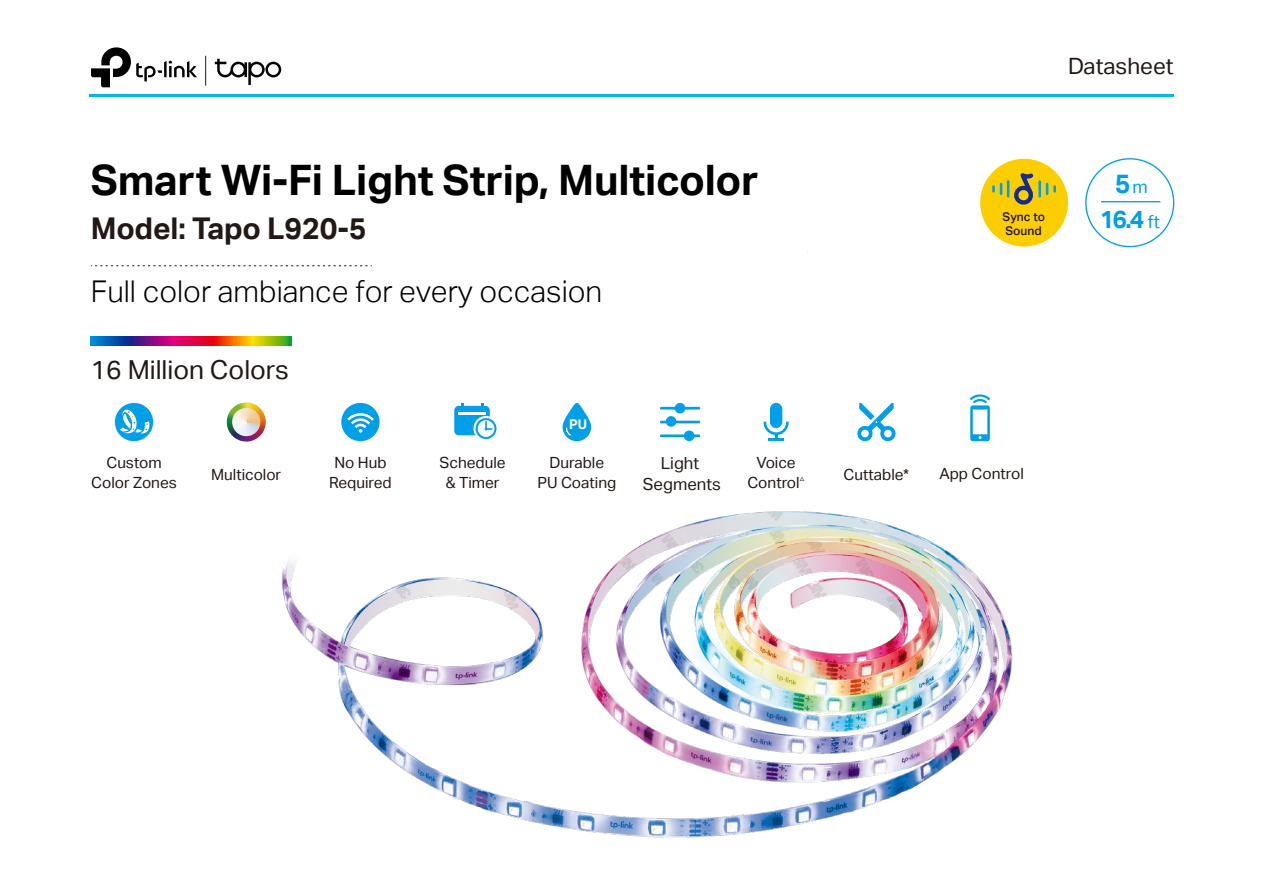
<style>
.page{position:relative;width:1263px;height:893px;background:#fff}
.page>*{position:absolute;margin:0;border:0;box-sizing:border-box;transform-origin:0 0}
.t1{font:42px "TP Link Aktiv Bold";letter-spacing:-.005em;color:#000}
.t2{font:30px "TP Link Aktiv Light";color:#000}
.t3{font:30px "TP Link Aktiv Bold";letter-spacing:-.005em;color:#221815}
.t4{font:26.55px "TP Link Aktiv Bold";color:#009fe8}
.t5{font:26.25px "TP Link Aktiv Regular";color:#221815}
.t6{font:24.75px "TP Link Aktiv Bold";color:#009fe8}
.t7{font:22.5px "TP Link Aktiv Regular";color:#221815}
.t8{font:16.65px/21.3px "TP Link Aktiv Regular";color:#221815;text-align:center}
.t9{font:15.45px/19.8px "TP Link Aktiv Regular";color:#221815;text-align:center}
.t10{font:13.35px "TP Link Aktiv Bold";color:#fff}
.t11{font:12px/13.8px "TP Link Aktiv Medium";color:#221815}
.t12{font:9px "TP Link Aktiv Regular";color:#221815}
.s1{font-family:"TP Link Aktiv Regular";font-size:17.7px}
</style>
<div class="page">
<img style="left:226px;top:336px;width:787px;height:502px">
<hr style="left:89px;top:94px;width:1085px;height:2px;background:#00b8ed">
<svg style="left:91px;top:265px;width:281px;height:1px"></svg>
<hr style="left:205px;top:56px;width:1px;height:30px;background:#221815">
<svg style="left:215px;top:59px;width:66px;height:26px"></svg>
<svg style="left:91px;top:47px;width:106px;height:40px"></svg>
<hr style="left:1101px;top:201px;width:59px;height:1px;background:#009fe8">
<div style="left:454px;top:406px;width:36px;height:29px;background:#009fe8;border-radius:5px"></div>
<hr style="left:458px;top:413px;width:28px;height:2px;background:#fff">
<svg style="left:473px;top:416px;width:26px;height:25px"></svg>
<div style="left:770px;top:403px;width:12px;height:25px;background:#009fe8;border-radius:6px"></div>
<svg style="left:764px;top:421px;width:25px;height:20px"></svg>
<svg style="left:969px;top:394px;width:21px;height:47px"></svg>
<svg style="left:227px;top:403px;width:39px;height:39px"></svg>
<svg style="left:856px;top:403px;width:40px;height:39px"></svg>
<svg style="left:91px;top:336px;width:200px;height:10px;background:#964f50"></svg>
<div style="left:341px;top:403px;width:39px;height:38px;background:#009fe8;border-radius:50%"></div>
<svg style="left:347px;top:413px;width:27px;height:20px"></svg>
<svg style="left:660px;top:403px;width:40px;height:38px"></svg>
<svg style="left:562px;top:403px;width:29px;height:38px"></svg>
<div style="left:980px;top:159px;width:88px;height:88px;background:#fcce00;border-radius:50%"></div>
<hr style="left:1038px;top:182px;width:3px;height:14px;background:#009fe8">
<svg style="left:1046px;top:184px;width:10px;height:10px"></svg>
<svg style="left:992px;top:170px;width:42px;height:35px"></svg>
<div style="left:115px;top:403px;width:38px;height:38px;background:#009fe8;border-radius:50%"></div>
<svg style="left:120px;top:409px;width:30px;height:25px"></svg>
<h3 class="t7" style="left:1068px;top:54px;width:107px">Datasheet</h3>
<h1 class="t1" style="left:91px;top:156px;width:670px">Smart Wi-Fi Light Strip, Multicolor</h1>
<h2 class="t3" style="left:91px;top:211px;width:277px">Model: Tapo L920-5</h2>
<h2 class="t2" style="left:91px;top:274px;width:513px">Full color ambiance for every occasion</h2>
<h3 class="t5" style="left:91px;top:354px;width:200px">16 Million Colors</h3>
<p class="t11" style="left:1002px;top:210px;width:44px">Sync to<br>Sound</p>
<p class="t9" style="left:91px;top:453px;width:87px">Custom<br>Color Zones</p>
<p class="t10" style="left:569px;top:417px;width:19px">PU</p>
<p class="t9" style="left:537px;top:453px;width:80px">Durable<br>PU Coating</p>
<p class="t9" style="left:440px;top:453px;width:68px">Schedule &amp; Timer</p>
<p class="t9" style="left:329px;top:453px;width:64px">No Hub<br>Required</p>
<p class="t9" style="left:747px;top:453px;width:54px">Voice<br>Control</p>
<p class="t8" style="left:643px;top:452px;width:79px">Light<br>Segments</p>
<p class="t9" style="left:211px;top:465px;width:72px">Multicolor</p>
<p class="t12" style="left:800px;top:474px;width:7px">△</p>
<p class="t9" style="left:843px;top:465px;width:67px">Cuttable*</p>
<p class="t9" style="left:939px;top:464px;width:86px">App Control</p>
<h3 class="t4" style="left:1115px;top:168px;width:34px">5<span class="s1">m</span></h3>
<h3 class="t6" style="left:1100px;top:205px;width:62px">16.4 <span class="s1">ft</span></h3>
</div>
